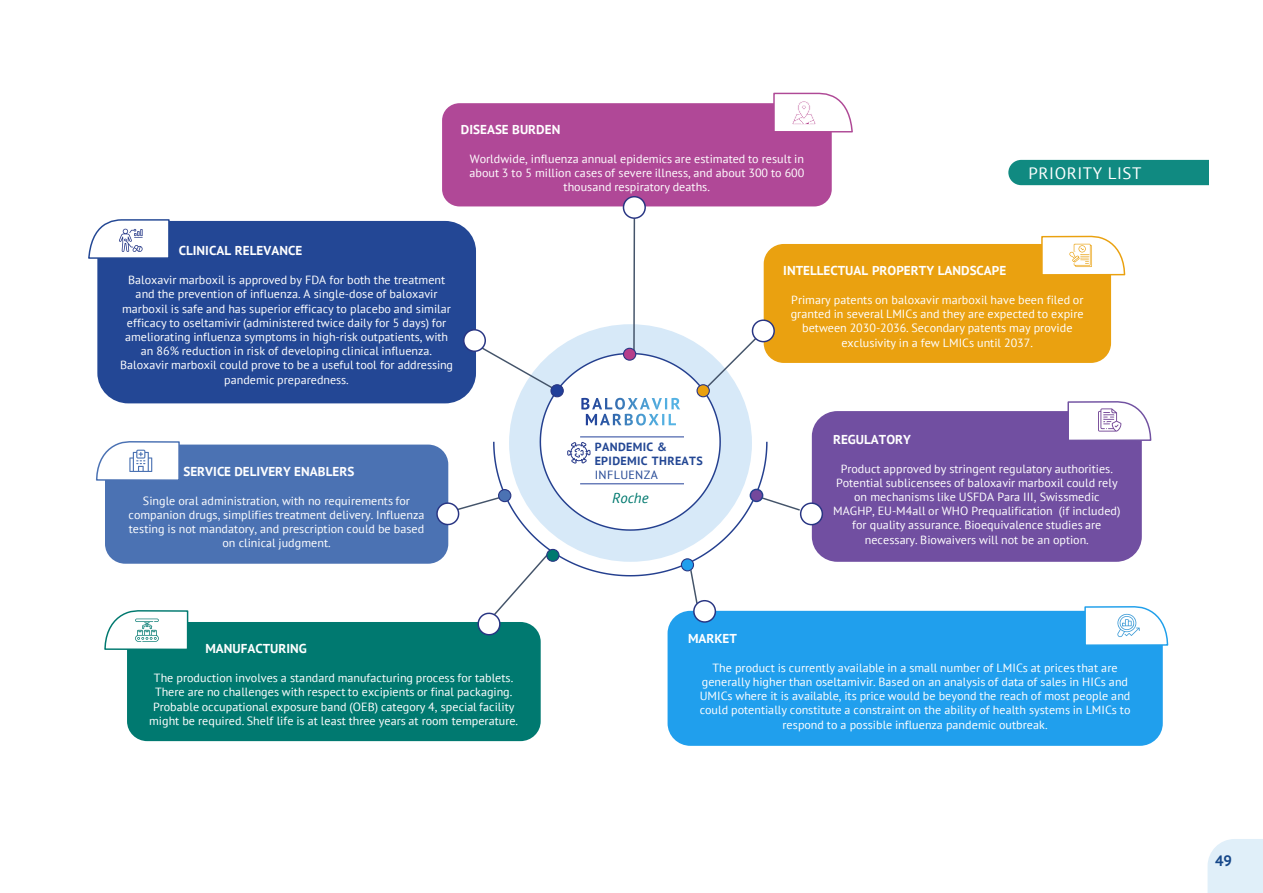
<style>
.page{position:relative;width:1263px;height:893px;background:#fff}
.page>*{position:absolute;margin:0;border:0;box-sizing:border-box;transform-origin:0 0}
.t1{font:16.5px "PT Sans";letter-spacing:.035em;color:#fff}
.t2{font:700 15px "PT Sans";color:#154789}
.t3{font:italic 14.55px "PT Sans";color:#00796f}
.t4{font:700 12.9px "PT Sans";letter-spacing:.005em;color:#fff}
.t5{font:11.85px/14.2px "PT Sans";color:#fff;text-align:center}
.t6{font:700 11.85px/14.2px "PT Sans";letter-spacing:.025em;color:#234794}
.s1{font-weight:400}
</style>
<div class="page">
<div style="left:1207px;top:839px;width:56px;height:54px;background:#e0eff9"></div>
<div style="left:97px;top:221px;width:379px;height:182px;background:#234795;border-radius:31px"></div>
<div style="left:812px;top:411px;width:330px;height:151px;background:#714fa1;border-radius:25px"></div>
<div style="left:105px;top:445px;width:343px;height:119px;background:#4b72b3;border-radius:20px"></div>
<div style="left:764px;top:244px;width:347px;height:119px;background:#eaa110;border-radius:20px"></div>
<div style="left:442px;top:103px;width:390px;height:103px;background:#b04897;border-radius:17px"></div>
<div style="left:667px;top:611px;width:496px;height:135px;background:#209fed;border-radius:23px"></div>
<div style="left:127px;top:622px;width:414px;height:119px;background:#007970;border-radius:20px"></div>
<div style="left:1008px;top:160px;width:201px;height:25px;background:#108a81"></div>
<hr style="left:633px;top:218px;width:2px;height:132px;background:#44546a">
<svg style="left:88px;top:219px;width:82px;height:41px"></svg>
<svg style="left:104px;top:610px;width:85px;height:40px"></svg>
<svg style="left:1041px;top:235px;width:85px;height:41px"></svg>
<svg style="left:1084px;top:606px;width:85px;height:41px"></svg>
<svg style="left:1067px;top:401px;width:85px;height:41px"></svg>
<svg style="left:95px;top:441px;width:86px;height:40px"></svg>
<svg style="left:772px;top:92px;width:81px;height:41px"></svg>
<div style="left:752px;top:320px;width:22px;height:22px;background:#fff;border-radius:50%"></div>
<div style="left:752px;top:319px;width:23px;height:23px;border:1px solid #283583;border-radius:50%"></div>
<div style="left:623px;top:197px;width:22px;height:21px;background:#fff;border-radius:50%"></div>
<div style="left:623px;top:196px;width:23px;height:23px;border:1px solid #283583;border-radius:50%"></div>
<svg style="left:464px;top:330px;width:21px;height:21px"></svg>
<div style="left:463px;top:329px;width:23px;height:23px;border:1px solid #283583;border-radius:50%"></div>
<div style="left:801px;top:503px;width:21px;height:22px;background:#fff;border-radius:50%"></div>
<div style="left:800px;top:502px;width:23px;height:23px;border:1px solid #283583;border-radius:50%"></div>
<svg style="left:436px;top:336px;width:365px;height:302px"></svg>
<p class="t4" style="left:461px;top:121px;width:101px">DISEASE BURDEN</p>
<p class="t5" style="left:469px;top:151px;width:336px">Worldwide, influenza annual epidemics are estimated to result in about 3 to 5 million cases of severe illness, and about 300 to 600 thousand respiratory deaths.</p>
<p class="t1" style="left:1028px;top:162px;width:114px">PRIORITY LIST</p>
<p class="t4" style="left:179px;top:242px;width:125px">CLINICAL RELEVANCE</p>
<p class="t5" style="left:120px;top:273px;width:335px">Baloxavir marboxil is approved by FDA for both the treatment and the prevention of influenza. A single-dose of baloxavir marboxil is safe and has superior efficacy to placebo and similar efficacy to oseltamivir (administered twice daily for 5 days) for ameliorating influenza symptoms in high-risk outpatients, with an 86% reduction in risk of developing clinical influenza.<br>Baloxavir marboxil could prove to be a useful tool for addressing pandemic preparedness.</p>
<p class="t4" style="left:183px;top:463px;width:172px">SERVICE DELIVERY ENABLERS</p>
<p class="t5" style="left:129px;top:493px;width:297px">Single oral administration, with no requirements for companion drugs, simplifies treatment delivery. Influenza testing is not mandatory, and prescription could be based on clinical judgment.</p>
<p class="t6" style="left:595px;top:439px;width:110px">PANDEMIC &amp;<br>EPIDEMIC THREATS<br><span class="s1">INFLUENZA</span></p>
<p class="t3" style="left:612px;top:488px;width:38px">Roche</p>
<p class="t4" style="left:783px;top:262px;width:224px">INTELLECTUAL PROPERTY LANDSCAPE</p>
<p class="t5" style="left:791px;top:293px;width:294px">Primary patents on baloxavir marboxil have been filed or granted in several LMICs and they are expected to expire between 2030-2036. Secondary patents may provide exclusivity in a few LMICs until 2037.</p>
<p class="t4" style="left:833px;top:431px;width:79px">REGULATORY</p>
<p class="t5" style="left:833px;top:461px;width:289px">Product approved by stringent regulatory authorities.<br>Potential sublicensees of baloxavir marboxil could rely on mechanisms like USFDA Para III, Swissmedic MAGHP, EU-M4all or WHO Prequalification (if included) for quality assurance. Bioequivalence studies are necessary. Biowaivers will not be an option.</p>
<p class="t4" style="left:205px;top:640px;width:103px">MANUFACTURING</p>
<p class="t5" style="left:149px;top:671px;width:370px">The production involves a standard manufacturing process for tablets.<br>There are no challenges with respect to excipients or final packaging.<br>Probable occupational exposure band (OEB) category 4, special facility might be required. Shelf life is at least three years at room temperature.</p>
<p class="t4" style="left:688px;top:630px;width:51px">MARKET</p>
<p class="t5" style="left:700px;top:660px;width:432px">The product is currently available in a small number of LMICs at prices that are generally higher than oseltamivir. Based on an analysis of data of sales in HICs and UMICs where it is available, its price would be beyond the reach of most people and could potentially constitute a constraint on the ability of health systems in LMICs to respond to a possible influenza pandemic outbreak.</p>
<p class="t2" style="left:1215px;top:851px;width:19px">49</p>
</div>
